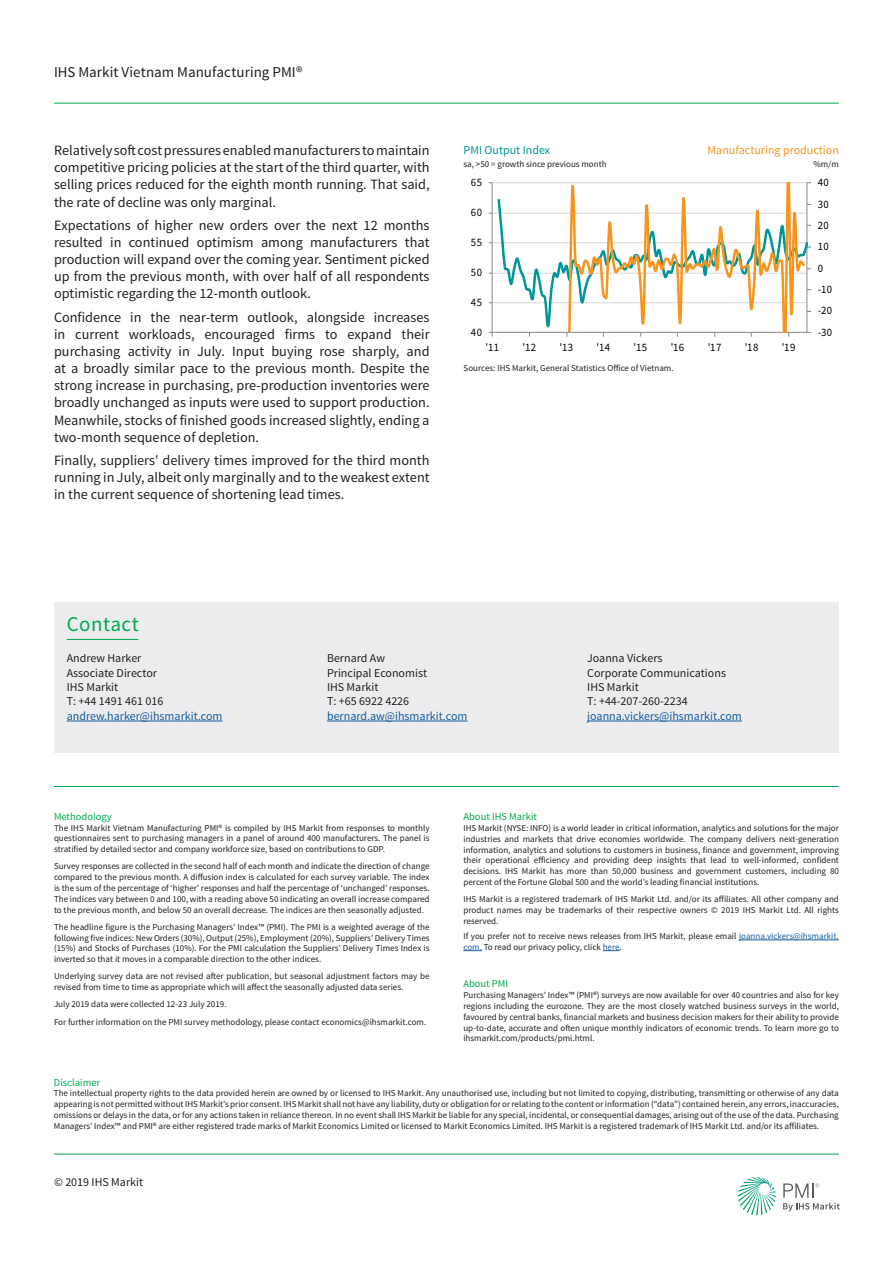
<style>
.page{position:relative;width:893px;height:1263px;background:#fff}
.page>*{position:absolute;margin:0;border:0;box-sizing:border-box;transform-origin:0 0}
.Section_header{font:21px "Source Sans Pro";letter-spacing:.025em;color:#00ab4d}
.t1{font:15px "Source Sans Pro";color:#231f20}
.Body_copy_2{font:14.25px/17.1px "Source Sans Pro";color:#231f20;text-align:justify}
.Chart_title{font:12px "Source Sans Pro";color:#231f20}
.Chart_title-2{font:12px "Source Sans Pro";color:#175d9e}
.Chart_title-3{font:12px "Source Sans Pro";color:#f7931d}
.Chart_title-4{font:12px "Source Sans Pro";color:#009696}
.t2{font:11.25px "Source Sans Pro";letter-spacing:.04em;color:#000;scale:.96 1}
.Boiler_subheader{font:10.5px "Source Sans Pro";color:#00ab4d}
.Boiler{font:9px/10.8px "Source Sans Pro";color:#231f20;text-align:justify}
.Axis_title{font:9px "Source Sans Pro";color:#231f20}
.s1{color:#175d9e}
</style>
<div class="page">
<hr style="left:54px;top:103px;width:785px;height:1px;background:#00ab4d">
<svg style="left:738px;top:1177px;width:38px;height:38px"></svg>
<svg style="left:783px;top:1183px;width:57px;height:28px"></svg>
<hr style="left:54px;top:1154px;width:785px;height:1px;background:#00ab4d">
<hr style="left:54px;top:786px;width:785px;height:1px;background:#00ab4d">
<svg style="left:489px;top:182px;width:322px;height:155px"></svg>
<hr style="left:739px;top:939px;width:100px;height:1px;background:#175d9e">
<svg style="left:463px;top:950px;width:19px;height:1px"></svg>
<svg style="left:603px;top:950px;width:17px;height:1px"></svg>
<div style="left:54px;top:653px;width:785px;height:100px;background:#ececee"></div>
<hr style="left:67px;top:721px;width:156px;height:1px;background:#175d9e">
<hr style="left:327px;top:721px;width:141px;height:1px;background:#175d9e">
<hr style="left:587px;top:721px;width:155px;height:1px;background:#175d9e">
<div style="left:54px;top:602px;width:785px;height:51px;background:#ececee"></div>
<hr style="left:67px;top:639px;width:71px;height:1px;background:#00ab4d">
<h2 class="t1" style="left:54px;top:63px;width:250px">IHS Markit Vietnam Manufacturing PMI®</h2>
<p class="Body_copy_2" style="left:54px;top:142px;width:377px">Relatively soft cost pressures enabled manufacturers to maintain competitive pricing policies at the start of the third quarter, with selling prices reduced for the eighth month running. That said, the rate of decline was only marginal.</p>
<p class="Body_copy_2" style="left:54px;top:217px;width:377px">Expectations of higher new orders over the next 12 months resulted in continued optimism among manufacturers that production will expand over the coming year. Sentiment picked up from the previous month, with over half of all respondents optimistic regarding the 12-month outlook.</p>
<p class="Body_copy_2" style="left:54px;top:309px;width:377px">Confidence in the near-term outlook, alongside increases in current workloads, encouraged firms to expand their purchasing activity in July. Input buying rose sharply, and at a broadly similar pace to the previous month. Despite the strong increase in purchasing, pre-production inventories were broadly unchanged as inputs were used to support production.<br>Meanwhile, stocks of finished goods increased slightly, ending a two-month sequence of depletion.</p>
<p class="Body_copy_2" style="left:54px;top:452px;width:377px">Finally, suppliers' delivery times improved for the third month running in July, albeit only marginally and to the weakest extent in the current sequence of shortening lead times.</p>
<p class="Chart_title-4" style="left:464px;top:142px;width:88px">PMI Output Index</p>
<p class="Axis_title" style="left:463px;top:159px;width:145px">sa, &gt;50 = growth since previous month</p>
<p class="Chart_title-3" style="left:708px;top:142px;width:133px">Manufacturing production</p>
<p class="Axis_title" style="left:813px;top:159px;width:27px">%m/m</p>
<p class="t2" style="left:471px;top:176px;width:13px">65</p>
<p class="t2" style="left:818px;top:176px;width:13px">40</p>
<p class="t2" style="left:471px;top:205px;width:13px">60</p>
<p class="t2" style="left:818px;top:197px;width:13px">30</p>
<p class="t2" style="left:818px;top:218px;width:13px">20</p>
<p class="t2" style="left:471px;top:235px;width:13px">55</p>
<p class="t2" style="left:818px;top:240px;width:13px">10</p>
<p class="t2" style="left:471px;top:265px;width:13px">50</p>
<p class="t2" style="left:818px;top:261px;width:7px">0</p>
<p class="t2" style="left:818px;top:282px;width:17px">-10</p>
<p class="t2" style="left:471px;top:295px;width:13px">45</p>
<p class="t2" style="left:818px;top:304px;width:17px">-20</p>
<p class="t2" style="left:471px;top:325px;width:13px">40</p>
<p class="t2" style="left:818px;top:325px;width:17px">-30</p>
<p class="t2" style="left:486px;top:341px;width:16px">'11</p>
<p class="t2" style="left:523px;top:341px;width:16px">'12</p>
<p class="t2" style="left:560px;top:341px;width:16px">'13</p>
<p class="t2" style="left:597px;top:341px;width:16px">'14</p>
<p class="t2" style="left:634px;top:341px;width:16px">'15</p>
<p class="t2" style="left:671px;top:341px;width:16px">'16</p>
<p class="t2" style="left:708px;top:341px;width:16px">'17</p>
<p class="t2" style="left:745px;top:341px;width:16px">'18</p>
<p class="t2" style="left:782px;top:341px;width:16px">'19</p>
<p class="Axis_title" style="left:464px;top:363px;width:212px">Sources: IHS Markit, General Statistics Office of Vietnam.</p>
<p class="Section_header" style="left:67px;top:611px;width:74px">Contact</p>
<p class="Chart_title" style="left:67px;top:651px;width:76px">Andrew Harker</p>
<p class="Chart_title" style="left:67px;top:665px;width:92px">Associate Director</p>
<p class="Chart_title" style="left:67px;top:679px;width:53px">IHS Markit</p>
<p class="Chart_title" style="left:67px;top:694px;width:98px">T: +44 1491 461 016</p>
<p class="Chart_title-2" style="left:67px;top:708px;width:157px">andrew.harker@ihsmarkit.com</p>
<p class="Chart_title" style="left:327px;top:651px;width:59px">Bernard Aw</p>
<p class="Chart_title" style="left:327px;top:665px;width:102px">Principal Economist</p>
<p class="Chart_title" style="left:327px;top:679px;width:53px">IHS Markit</p>
<p class="Chart_title" style="left:327px;top:694px;width:84px">T: +65 6922 4226</p>
<p class="Chart_title-2" style="left:327px;top:708px;width:142px">bernard.aw@ihsmarkit.com</p>
<p class="Chart_title" style="left:587px;top:651px;width:77px">Joanna Vickers</p>
<p class="Chart_title" style="left:587px;top:665px;width:140px">Corporate Communications</p>
<p class="Chart_title" style="left:587px;top:679px;width:53px">IHS Markit</p>
<p class="Chart_title" style="left:587px;top:694px;width:102px">T: +44-207-260-2234</p>
<p class="Chart_title-2" style="left:587px;top:708px;width:156px">joanna.vickers@ihsmarkit.com</p>
<p class="Boiler_subheader" style="left:54px;top:809px;width:59px">Methodology</p>
<p class="Boiler" style="left:54px;top:822px;width:377px">The IHS Markit Vietnam Manufacturing PMI® is compiled by IHS Markit from responses to monthly questionnaires sent to purchasing managers in a panel of around 400 manufacturers. The panel is stratified by detailed sector and company workforce size, based on contributions to GDP.</p>
<p class="Boiler" style="left:54px;top:861px;width:377px">Survey responses are collected in the second half of each month and indicate the direction of change compared to the previous month. A diffusion index is calculated for each survey variable. The index is the sum of the percentage of ‘higher’ responses and half the percentage of ‘unchanged’ responses.<br>The indices vary between 0 and 100, with a reading above 50 indicating an overall increase compared to the previous month, and below 50 an overall decrease. The indices are then seasonally adjusted.</p>
<p class="Boiler" style="left:54px;top:921px;width:377px">The headline figure is the Purchasing Managers’ Index™ (PMI). The PMI is a weighted average of the following five indices: New Orders (30%), Output (25%), Employment (20%), Suppliers’ Delivery Times (15%) and Stocks of Purchases (10%). For the PMI calculation the Suppliers’ Delivery Times Index is inverted so that it moves in a comparable direction to the other indices.</p>
<p class="Boiler" style="left:54px;top:971px;width:377px">Underlying survey data are not revised after publication, but seasonal adjustment factors may be revised from time to time as appropriate which will affect the seasonally adjusted data series.</p>
<p class="Boiler" style="left:54px;top:999px;width:174px">July 2019 data were collected 12-23 July 2019.</p>
<p class="Boiler" style="left:54px;top:1016px;width:374px">For further information on the PMI survey methodology, please contact economics@ihsmarkit.com.</p>
<p class="Boiler_subheader" style="left:463px;top:810px;width:75px">About IHS Markit</p>
<p class="Boiler" style="left:463px;top:823px;width:377px">IHS Markit (NYSE: INFO) is a world leader in critical information, analytics and solutions for the major industries and markets that drive economies worldwide. The company delivers next-generation information, analytics and solutions to customers in business, finance and government, improving their operational efficiency and providing deep insights that lead to well-informed, confident decisions. IHS Markit has more than 50,000 business and government customers, including 80 percent of the Fortune Global 500 and the world’s leading financial institutions.</p>
<p class="Boiler" style="left:463px;top:894px;width:377px">IHS Markit is a registered trademark of IHS Markit Ltd. and/or its affiliates. All other company and product names may be trademarks of their respective owners © 2019 IHS Markit Ltd. All rights reserved.</p>
<p class="Boiler" style="left:463px;top:931px;width:377px">If you prefer not to receive news releases from IHS Markit, please email <span class="s1">joanna.vickers@ihsmarkit. com.</span> To read our privacy policy, click <span class="s1">here</span>.</p>
<p class="Boiler_subheader" style="left:463px;top:977px;width:46px">About PMI</p>
<p class="Boiler" style="left:463px;top:990px;width:377px">Purchasing Managers’ Index™ (PMI®) surveys are now available for over 40 countries and also for key regions including the eurozone. They are the most closely watched business surveys in the world, favoured by central banks, financial markets and business decision makers for their ability to provide up-to-date, accurate and often unique monthly indicators of economic trends. To learn more go to ihsmarkit.com/products/pmi.html.</p>
<p class="Boiler_subheader" style="left:54px;top:1075px;width:48px">Disclaimer</p>
<p class="Boiler" style="left:54px;top:1088px;width:786px">The intellectual property rights to the data provided herein are owned by or licensed to IHS Markit. Any unauthorised use, including but not limited to copying, distributing, transmitting or otherwise of any data appearing is not permitted without IHS Markit’s prior consent. IHS Markit shall not have any liability, duty or obligation for or relating to the content or information (“data”) contained herein, any errors, inaccuracies, omissions or delays in the data, or for any actions taken in reliance thereon. In no event shall IHS Markit be liable for any special, incidental, or consequential damages, arising out of the use of the data. Purchasing Managers’ Index™ and PMI® are either registered trade marks of Markit Economics Limited or licensed to Markit Economics Limited. IHS Markit is a registered trademark of IHS Markit Ltd. and/or its affiliates.</p>
<h3 class="Chart_title" style="left:54px;top:1175px;width:91px">© 2019 IHS Markit</h3>
</div>
